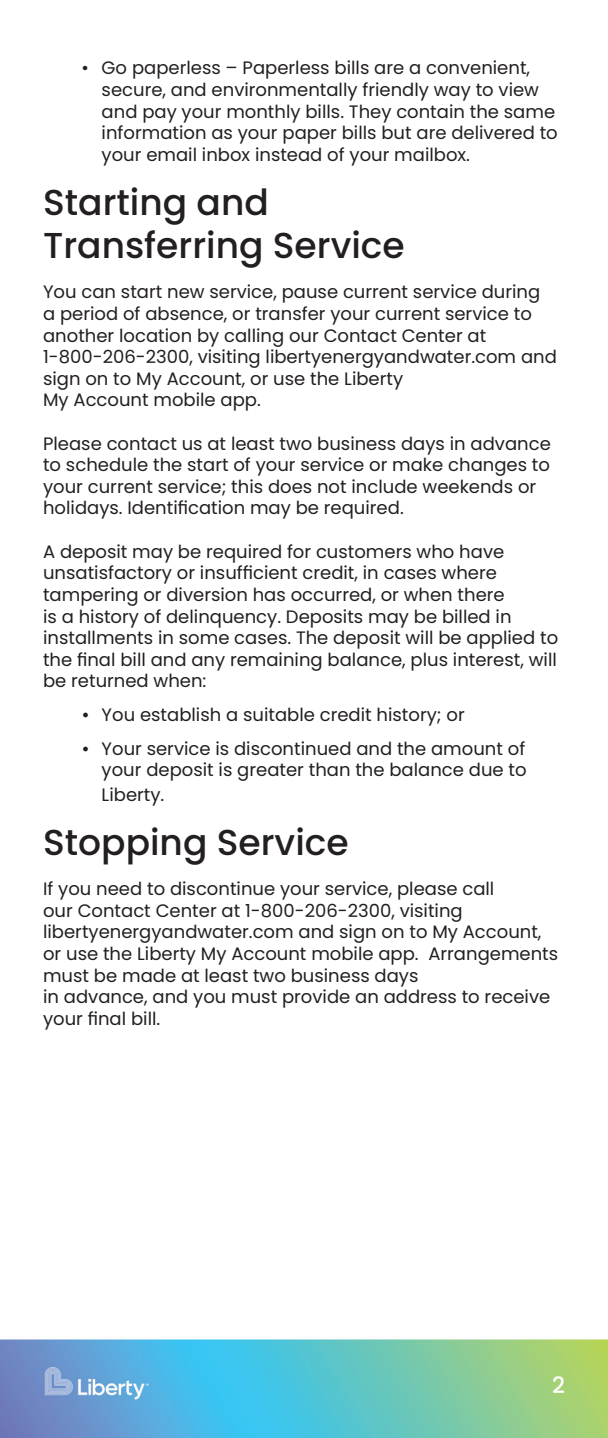
<style>
.page{position:relative;width:608px;height:1438px;background:#fff}
.page>*{position:absolute;margin:0;border:0;box-sizing:border-box;transform-origin:0 0}
.t1{font:500 36px "Poppins";color:#231f20}
.t2{font:500 22.5px "Poppins";color:#fff}
.t3{font:18px/21.6px "Poppins";color:#231f20}
.s1{font-weight:500}
</style>
<div class="page">
<img style="left:0;top:1339px;width:608px;height:99px">
<p class="t3" style="left:102px;top:57px;width:457px;text-indent:-20px">• Go paperless – Paperless bills are a convenient, secure, and environmentally friendly way to view and pay your monthly bills. They contain the same information as your paper bills but are delivered to your email inbox instead of your mailbox.</p>
<p class="t1" style="left:43px;top:181px;width:227px">Starting and</p>
<p class="t1" style="left:43px;top:224px;width:363px">Transferring Service</p>
<p class="t3" style="left:43px;top:281px;width:498px">You can start new service, pause current service during a period of absence, or transfer your current service to another location by calling our Contact Center at</p>
<p class="t3" style="left:43px;top:346px;width:515px">1-800-206-2300, visiting libertyenergyandwater.com and sign on to My Account, or use the Liberty</p>
<p class="t3" style="left:43px;top:389px;width:219px">My Account mobile app.</p>
<p class="t3" style="left:43px;top:433px;width:509px">Please contact us at least two business days in advance to schedule the start of your service or make changes to your current service; this does not include weekends or holidays. Identification may be required.</p>
<p class="t3" style="left:43px;top:541px;width:516px">A deposit may be required for customers who have unsatisfactory or insufficient credit, in cases where tampering or diversion has occurred, or when there<br>is a history of delinquency. Deposits may be billed in installments in some cases. The deposit will be applied to the final bill and any remaining balance, plus interest, will be returned when:</p>
<p class="t3" style="left:81px;top:704px;width:385px"><span class="s1">•</span> You establish a suitable credit history; or</p>
<p class="t3" style="left:81px;top:738px;width:445px"><span class="s1">•</span> Your service is discontinued and the amount of</p>
<p class="t3" style="left:102px;top:759px;width:426px">your deposit is greater than the balance due to</p>
<p class="t3" style="left:102px;top:784px;width:64px">Liberty.</p>
<p class="t1" style="left:43px;top:821px;width:307px">Stopping Service</p>
<p class="t3" style="left:43px;top:878px;width:452px">If you need to discontinue your service, please call</p>
<p class="t3" style="left:43px;top:900px;width:516px">our Contact Center at 1-800-206-2300, visiting libertyenergyandwater.com and sign on to My Account, or use the Liberty My Account mobile app. Arrangements must be made at least two business days</p>
<p class="t3" style="left:43px;top:986px;width:508px">in advance, and you must provide an address to receive your final bill.</p>
<p class="t2" style="left:552px;top:1372px;width:14px">2</p>
</div>
